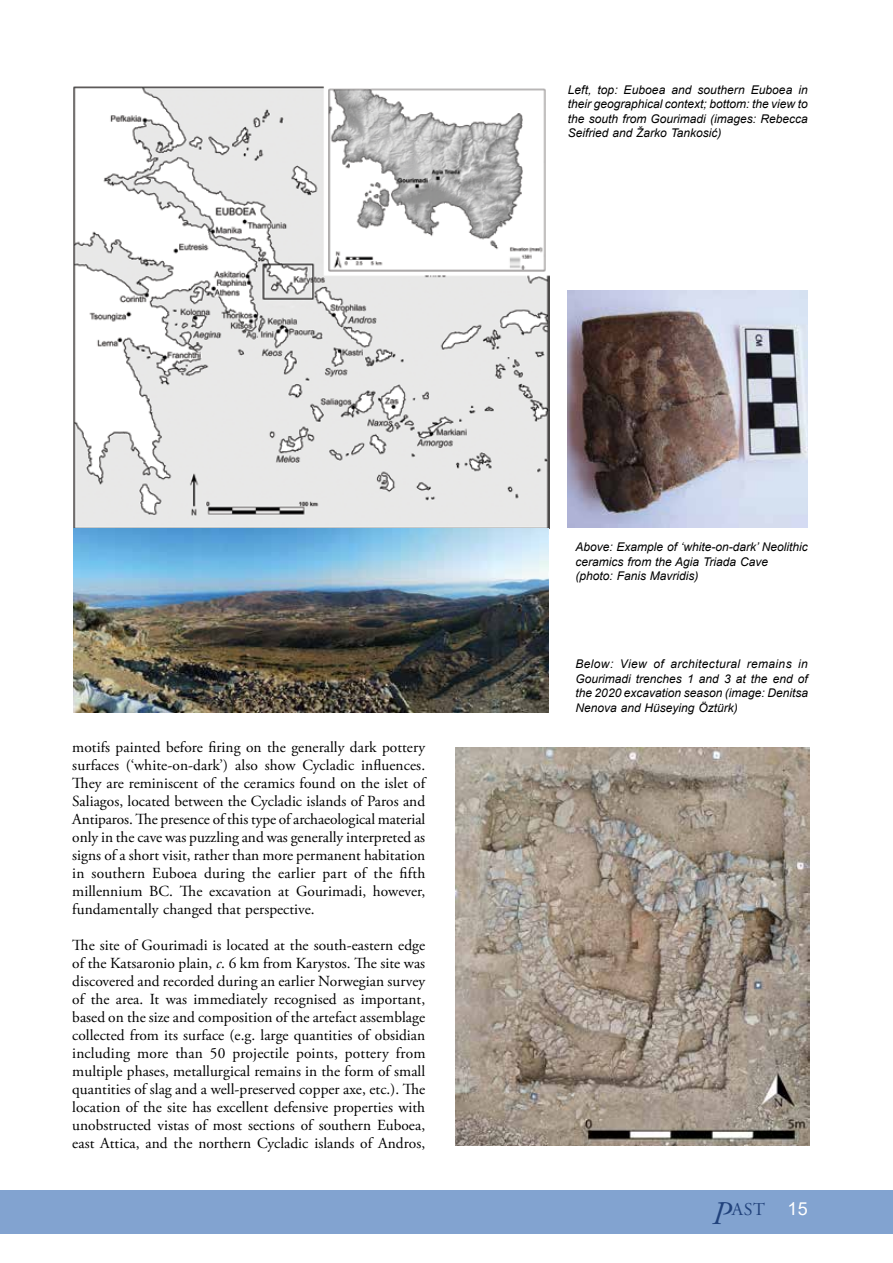
<style>
.page{position:relative;width:893px;height:1263px;background:#fff}
.page>*{position:absolute;margin:0;border:0;box-sizing:border-box;transform-origin:0 0}
.t1{font:18px "Adobe Garamond Pro";color:#21427c}
.t2{font:15.3px/18px "Adobe Garamond Pro";color:#000;text-align:justify}
.t3{font:italic 12px/14.4px "Arial";color:#000;text-align:justify}
.s1{font-style:italic}
.s2{font-style:italic;font-size:33px}
.s3{font-family:"Arial";color:#fff}
</style>
<div class="page">
<div style="left:0;top:1191px;width:893px;height:43px;background:#82a3d0"></div>
<img style="left:568px;top:290px;width:240px;height:238px">
<img style="left:73px;top:86px;width:476px;height:443px">
<img style="left:74px;top:528px;width:474px;height:185px">
<img style="left:455px;top:748px;width:354px;height:397px">
<p class="t3" style="left:568px;top:83px;width:241px">Left, top: Euboea and southern Euboea in their geographical context; bottom: the view to the south from Gourimadi (images: Rebecca Seifried and Žarko Tankosić)</p>
<p class="t2" style="left:72px;top:738px;width:355px">motifs painted before firing on the generally dark pottery surfaces (‘white-on-dark’) also show Cycladic influences.<br>They are reminiscent of the ceramics found on the islet of Saliagos, located between the Cycladic islands of Paros and Antiparos. The presence of this type of archaeological material only in the cave was puzzling and was generally interpreted as signs of a short visit, rather than more permanent habitation in southern Euboea during the earlier part of the fifth millennium BC. The excavation at Gourimadi, however, fundamentally changed that perspective.</p>
<p class="t2" style="left:72px;top:936px;width:355px">The site of Gourimadi is located at the south-eastern edge of the Katsaronio plain, <span class="s1">c</span>. 6 km from Karystos. The site was discovered and recorded during an earlier Norwegian survey of the area. It was immediately recognised as important, based on the size and composition of the artefact assemblage collected from its surface (e.g. large quantities of obsidian including more than 50 projectile points, pottery from multiple phases, metallurgical remains in the form of small quantities of slag and a well-preserved copper axe, etc.). The location of the site has excellent defensive properties with unobstructed vistas of most sections of southern Euboea, east Attica, and the northern Cycladic islands of Andros,</p>
<p class="t3" style="left:575px;top:540px;width:234px;text-align:left">Above: Example of ‘white-on-dark’ Neolithic ceramics from the Agia Triada Cave (photo: Fanis Mavridis)</p>
<p class="t3" style="left:575px;top:657px;width:234px">Below: View of architectural remains in Gourimadi trenches 1 and 3 at the end of the 2020 excavation season (image: Denitsa Nenova and Hüseying Öztürk)</p>
<p class="t1" style="left:712px;top:1198px;width:97px"><span class="s2">P</span>AST <span class="s3">15</span></p>
</div>
